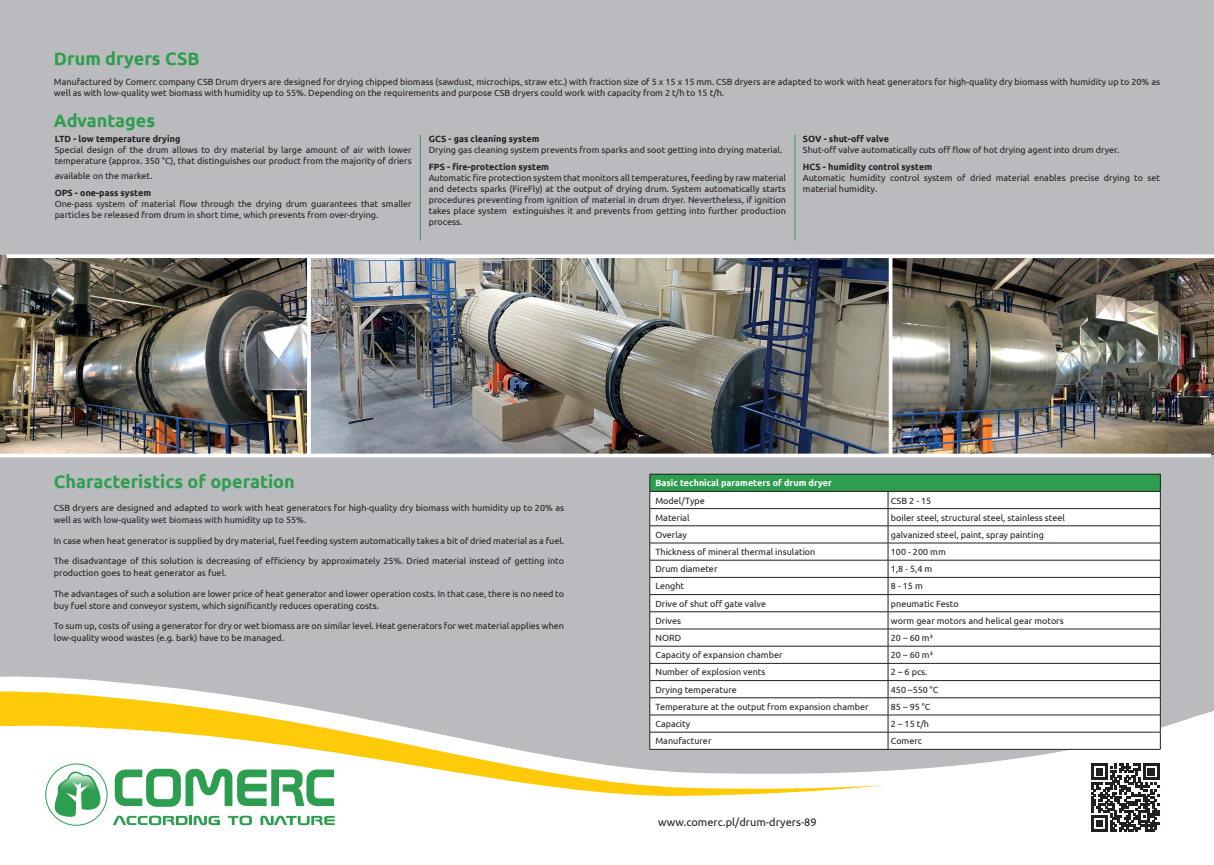
<style>
.page{position:relative;width:1214px;height:865px;background:#fff}
.page>*{position:absolute;margin:0;border:0;box-sizing:border-box;transform-origin:0 0}
.t1{font:700 18px "Ubuntu";color:#2d9e4f}
.t2{font:11px "Ubuntu";color:#231f20}
.t3{font:9px/11px "Ubuntu";color:#231f20}
.t4{font:700 9px "Ubuntu";color:#231f20}
.t5{font:700 9px "Ubuntu";color:#fff}
</style>
<div class="page">
<div style="left:0;top:0;width:1213px;height:853px;background:#babbbe"></div>
<svg style="left:0;top:659px;width:1213px;height:194px;fill:#fff"></svg>
<svg style="left:0;top:674px;width:884px;height:126px"></svg>
<img style="left:0;top:255px;width:307px;height:198px">
<img style="left:892px;top:258px;width:321px;height:196px">
<svg style="left:45px;top:765px;width:289px;height:60px"></svg>
<div style="left:649px;top:474px;width:511px;height:17px;background:#2d9e4f"></div>
<div style="left:650px;top:492px;width:509px;height:257px;background:#fff"></div>
<hr style="left:649px;top:474px;width:238px;height:1px;background:#231f20">
<hr style="left:887px;top:474px;width:273px;height:1px;background:#231f20">
<hr style="left:649px;top:491px;width:238px;height:1px;background:#231f20">
<hr style="left:887px;top:491px;width:273px;height:1px;background:#231f20">
<hr style="left:649px;top:508px;width:238px;height:1px;background:#231f20">
<hr style="left:887px;top:508px;width:273px;height:1px;background:#231f20">
<hr style="left:649px;top:525px;width:238px;height:1px;background:#231f20">
<hr style="left:887px;top:525px;width:273px;height:1px;background:#231f20">
<hr style="left:649px;top:542px;width:238px;height:1px;background:#231f20">
<hr style="left:887px;top:542px;width:273px;height:1px;background:#231f20">
<hr style="left:649px;top:560px;width:238px;height:1px;background:#231f20">
<hr style="left:887px;top:560px;width:273px;height:1px;background:#231f20">
<hr style="left:649px;top:577px;width:238px;height:1px;background:#231f20">
<hr style="left:887px;top:577px;width:273px;height:1px;background:#231f20">
<hr style="left:649px;top:594px;width:238px;height:1px;background:#231f20">
<hr style="left:887px;top:594px;width:273px;height:1px;background:#231f20">
<hr style="left:649px;top:611px;width:238px;height:1px;background:#231f20">
<hr style="left:887px;top:611px;width:273px;height:1px;background:#231f20">
<hr style="left:649px;top:628px;width:238px;height:1px;background:#231f20">
<hr style="left:887px;top:628px;width:273px;height:1px;background:#231f20">
<hr style="left:649px;top:646px;width:238px;height:1px;background:#231f20">
<hr style="left:887px;top:646px;width:273px;height:1px;background:#231f20">
<hr style="left:649px;top:663px;width:238px;height:1px;background:#231f20">
<hr style="left:887px;top:663px;width:273px;height:1px;background:#231f20">
<hr style="left:649px;top:680px;width:238px;height:1px;background:#231f20">
<hr style="left:887px;top:680px;width:273px;height:1px;background:#231f20">
<hr style="left:649px;top:697px;width:238px;height:1px;background:#231f20">
<hr style="left:887px;top:697px;width:273px;height:1px;background:#231f20">
<hr style="left:649px;top:714px;width:238px;height:1px;background:#231f20">
<hr style="left:887px;top:714px;width:273px;height:1px;background:#231f20">
<hr style="left:649px;top:732px;width:238px;height:1px;background:#231f20">
<svg style="left:649px;top:474px;width:1px;height:275px"></svg>
<hr style="left:887px;top:732px;width:273px;height:1px;background:#231f20">
<svg style="left:887px;top:491px;width:1px;height:258px"></svg>
<svg style="left:1159px;top:474px;width:1px;height:275px"></svg>
<hr style="left:649px;top:749px;width:238px;height:1px;background:#231f20">
<hr style="left:887px;top:749px;width:273px;height:1px;background:#231f20">
<img style="left:311px;top:258px;width:577px;height:195px">
<svg style="left:7px;top:254px;width:1206px;height:4px;fill:#fff"></svg>
<svg style="left:307px;top:256px;width:4px;height:197px"></svg>
<svg style="left:888px;top:256px;width:4px;height:197px"></svg>
<svg style="left:0;top:453px;width:1210px;height:4px;fill:#fff"></svg>
<div style="left:1085px;top:758px;width:79px;height:79px;background:#fff"></div>
<svg style="left:1091px;top:763px;width:68px;height:68px"></svg>
<hr style="left:420px;top:135px;width:1px;height:106px;background:#2d9e4f">
<hr style="left:794px;top:135px;width:1px;height:106px;background:#2d9e4f">
<h1 class="t1" style="left:54px;top:48px;width:147px">Drum dryers CSB</h1>
<p class="t3" style="left:54px;top:76px;width:1107px">Manufactured by Comerc company CSB Drum dryers are designed for drying chipped biomass (sawdust, microchips, straw etc.) with fraction size of 5 х 15 х 15 mm. CSB dryers are adapted to work with heat generators for high-quality dry biomass with humidity up to 20% as well as with low-quality wet biomass with humidity up to 55%. Depending on the requirements and purpose CSB dryers could work with capacity from 2 t/h to 15 t/h.</p>
<h1 class="t1" style="left:54px;top:109px;width:103px">Advantages</h1>
<p class="t4" style="left:55px;top:134px;width:127px">LTD - low temperature drying</p>
<p class="t3" style="left:55px;top:144px;width:358px">Special design of the drum allows to dry material by large amount of air with lower temperature (approx. 350 °C), that distinguishes our product from the majority of driers</p>
<p class="t3" style="left:55px;top:170px;width:99px">available on the market.</p>
<p class="t4" style="left:55px;top:187px;width:98px">OPS - one-pass system</p>
<p class="t3" style="left:55px;top:197px;width:358px">One-pass system of material flow through the drying drum guarantees that smaller particles be released from drum in short time, which prevents from over-drying.</p>
<p class="t4" style="left:429px;top:134px;width:112px">GCS - gas cleaning system</p>
<p class="t3" style="left:429px;top:144px;width:355px">Drying gas cleaning system prevents from sparks and soot getting into drying material.</p>
<p class="t4" style="left:429px;top:161px;width:122px">FPS - fire-protection system</p>
<p class="t3" style="left:429px;top:172px;width:358px;text-align:justify">Automatic fire protection system that monitors all temperatures, feeding by raw material and detects sparks (FireFly) at the output of drying drum. System automatically starts procedures preventing from ignition of material in drum dryer. Nevertheless, if ignition takes place system extinguishes it and prevents from getting into further production process.</p>
<p class="t4" style="left:802px;top:134px;width:87px">SOV - shut-off valve</p>
<p class="t3" style="left:802px;top:144px;width:318px">Shut-off valve automatically cuts off flow of hot drying agent into drum dryer.</p>
<p class="t4" style="left:802px;top:161px;width:131px">HCS - humidity control system</p>
<p class="t3" style="left:802px;top:172px;width:358px">Automatic humidity control system of dried material enables precise drying to set material humidity.</p>
<h1 class="t1" style="left:54px;top:470px;width:242px">Characteristics of operation</h1>
<p class="t3" style="left:54px;top:502px;width:511px;line-height:12px">CSB dryers are designed and adapted to work with heat generators for high-quality dry biomass with humidity up to 20% as well as with low-quality wet biomass with humidity up to 55%.</p>
<p class="t3" style="left:54px;top:535px;width:511px">In case when heat generator is supplied by dry material, fuel feeding system automatically takes a bit of dried material as a fuel.</p>
<p class="t3" style="left:54px;top:555px;width:511px;line-height:12px">The disadvantage of this solution is decreasing of efficiency by approximately 25%. Dried material instead of getting into production goes to heat generator as fuel.</p>
<p class="t3" style="left:54px;top:587px;width:511px;line-height:12px">The advantages of such a solution are lower price of heat generator and lower operation costs. In that case, there is no need to buy fuel store and conveyor system, which significantly reduces operating costs.</p>
<p class="t3" style="left:54px;top:620px;width:511px;line-height:12px">To sum up, costs of using a generator for dry or wet biomass are on similar level. Heat generators for wet material applies when low-quality wood wastes (e.g. bark) have to be managed.</p>
<p class="t5" style="left:655px;top:477px;width:178px">Basic technical parameters of drum dryer</p>
<p class="t3" style="left:655px;top:494px;width:51px">Model/Type</p>
<p class="t3" style="left:890px;top:494px;width:42px">CSB 2 - 15</p>
<p class="t3" style="left:655px;top:511px;width:36px">Material</p>
<p class="t3" style="left:890px;top:511px;width:176px">boiler steel, structural steel, stainless steel</p>
<p class="t3" style="left:655px;top:529px;width:33px">Overlay</p>
<p class="t3" style="left:890px;top:529px;width:154px">galvanized steel, paint, spray painting</p>
<p class="t3" style="left:655px;top:546px;width:161px">Thickness of mineral thermal insulation</p>
<p class="t3" style="left:890px;top:546px;width:56px">100 - 200 mm</p>
<p class="t3" style="left:655px;top:563px;width:63px">Drum diameter</p>
<p class="t3" style="left:890px;top:563px;width:43px">1,8 - 5,4 m</p>
<p class="t3" style="left:655px;top:580px;width:30px">Lenght</p>
<p class="t3" style="left:890px;top:580px;width:33px">8 - 15 m</p>
<p class="t3" style="left:655px;top:597px;width:112px">Drive of shut off gate valve</p>
<p class="t3" style="left:890px;top:597px;width:69px">pneumatic Festo</p>
<p class="t3" style="left:655px;top:615px;width:27px">Drives</p>
<p class="t3" style="left:890px;top:615px;width:174px">worm gear motors and helical gear motors</p>
<p class="t3" style="left:655px;top:632px;width:27px">NORD</p>
<p class="t3" style="left:890px;top:632px;width:43px">20 – 60 m³</p>
<p class="t3" style="left:655px;top:649px;width:128px">Capacity of expansion chamber</p>
<p class="t3" style="left:890px;top:649px;width:43px">20 – 60 m³</p>
<p class="t3" style="left:655px;top:666px;width:111px">Number of explosion vents</p>
<p class="t3" style="left:890px;top:666px;width:38px">2 – 6 pcs.</p>
<p class="t3" style="left:655px;top:683px;width:83px">Drying temperature</p>
<p class="t3" style="left:890px;top:683px;width:49px">450 –550 °C</p>
<p class="t3" style="left:655px;top:701px;width:215px">Temperature at the output from expansion chamber</p>
<p class="t3" style="left:890px;top:701px;width:41px">85 – 95 °C</p>
<p class="t3" style="left:655px;top:718px;width:36px">Capacity</p>
<p class="t3" style="left:890px;top:718px;width:40px">2 – 15 t/h</p>
<p class="t3" style="left:655px;top:735px;width:57px">Manufacturer</p>
<p class="t3" style="left:890px;top:735px;width:33px">Comerc</p>
<p class="t2" style="left:658px;top:815px;width:160px">www.comerc.pl/drum-dryers-89</p>
</div>
